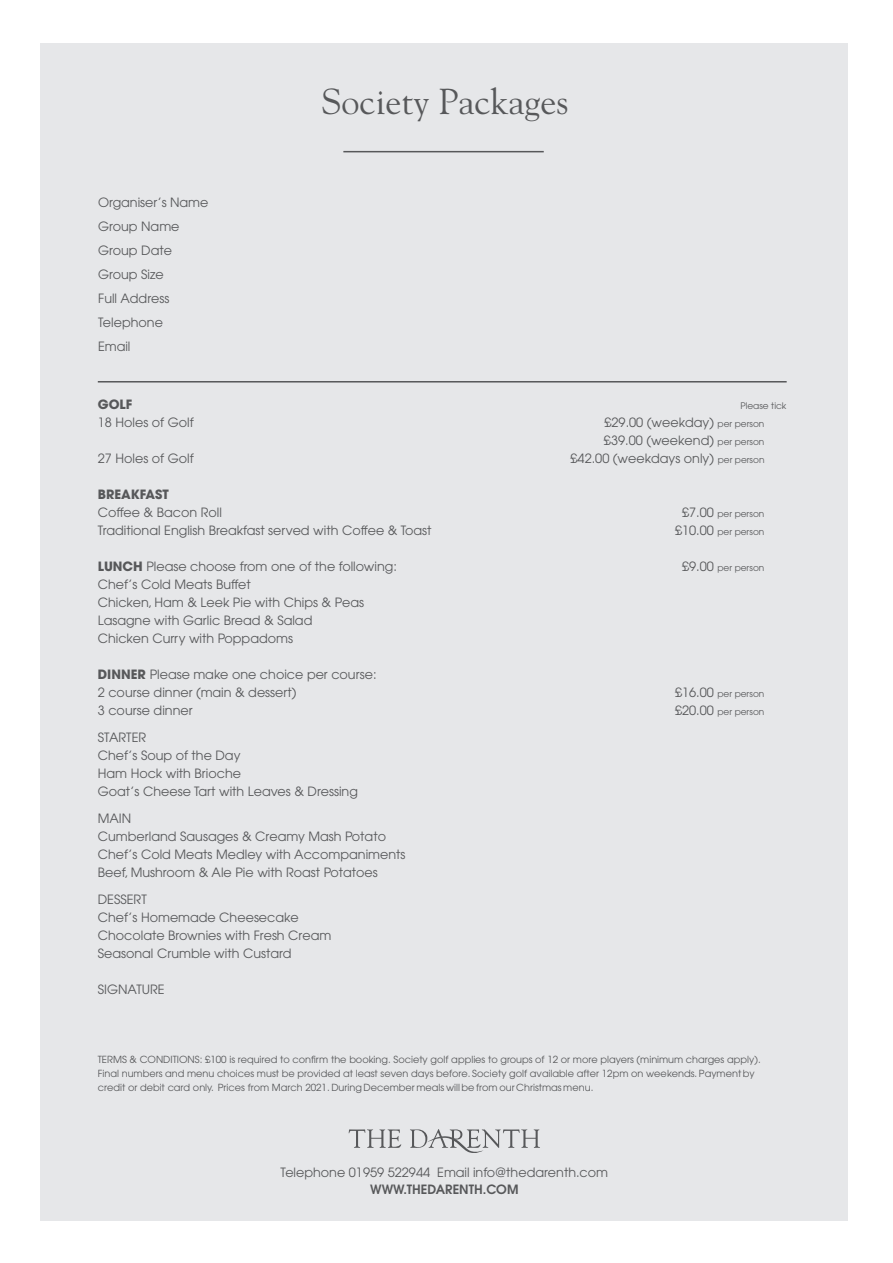
<style>
.page{position:relative;width:893px;height:1263px;background:#fff}
.page>*{position:absolute;margin:0;border:0;box-sizing:border-box;transform-origin:0 0}
.t1{font:36px "Goudy";color:#57585a}
.t2{font:12.75px/18px "Avant Garde";color:#57585a}
.t3{font:600 12.75px "Avant Garde";color:#57585a}
.t4{font:700 12.75px "Avant Garde";color:#57585a}
.t5{font:9.75px/14.2px "Avant Garde";color:#57585a}
.t6{font:9px "Avant Garde";color:#57585a}
.s1{font-size:9px}
.s2{font-size:12.75px}
.s3{font-weight:700}
</style>
<div class="page">
<div style="left:40px;top:43px;width:808px;height:1177px;background:#e6e7e9"></div>
<hr style="left:98px;top:381px;width:689px;height:1px;background:#57585a">
<svg style="left:349px;top:1129px;width:52px;height:19px"></svg>
<svg style="left:410px;top:1129px;width:130px;height:24px"></svg>
<hr style="left:343px;top:151px;width:201px;height:1px;background:#57585a">
<p class="t2" style="left:98px;top:190px;width:112px;line-height:24px">Organiser’s Name<br>Group Name<br>Group Date<br>Group Size<br>Full Address<br>Telephone<br>Email</p>
<h1 class="t1" style="left:321px;top:79px;width:248px">Society Packages</h1>
<p class="t4" style="left:98px;top:396px;width:36px">GOLF</p>
<p class="t6" style="left:740px;top:401px;width:48px">Please tick</p>
<p class="t2" style="left:98px;top:413px;width:97px">18 Holes of Golf</p>
<p class="t2" style="left:98px;top:449px;width:97px">27 Holes of Golf</p>
<p class="t2" style="left:570px;top:413px;width:195px;text-align:right">£29.00 (weekday) <span class="s1">per person </span>£39.00 (weekend) <span class="s1">per person </span>£42.00 (weekdays only) <span class="s1">per person</span></p>
<p class="t4" style="left:98px;top:486px;width:73px">BREAKFAST</p>
<p class="t2" style="left:98px;top:503px;width:126px">Coffee &amp; Bacon Roll</p>
<p class="t6" style="left:682px;top:509px;width:84px"><span class="s2">£7.00</span> per person</p>
<p class="t2" style="left:98px;top:521px;width:335px">Traditional English Breakfast served with Coffee &amp; Toast</p>
<p class="t6" style="left:675px;top:527px;width:91px"><span class="s2">£10.00</span> per person</p>
<p class="t2" style="left:98px;top:557px;width:301px"><span class="s3">LUNCH</span> Please choose from one of the following:</p>
<p class="t6" style="left:682px;top:563px;width:84px"><span class="s2">£9.00</span> per person</p>
<p class="t2" style="left:98px;top:575px;width:268px">Chef’s Cold Meats Buffet<br>Chicken, Ham &amp; Leek Pie with Chips &amp; Peas<br>Lasagne with Garlic Bread &amp; Salad<br>Chicken Curry with Poppadoms</p>
<p class="t2" style="left:98px;top:665px;width:280px"><span class="s3">DINNER</span> Please make one choice per course:<br>2 course dinner (main &amp; dessert)</p>
<p class="t6" style="left:675px;top:689px;width:91px"><span class="s2">£16.00</span> per person</p>
<p class="t2" style="left:98px;top:701px;width:96px">3 course dinner</p>
<p class="t6" style="left:675px;top:707px;width:91px"><span class="s2">£20.00</span> per person</p>
<p class="t2" style="left:98px;top:728px;width:262px">STARTER<br>Chef’s Soup of the Day<br>Ham Hock with Brioche<br>Goat’s Cheese Tart with Leaves &amp; Dressing</p>
<p class="t2" style="left:98px;top:809px;width:309px">MAIN<br>Cumberland Sausages &amp; Creamy Mash Potato Chef’s Cold Meats Medley with Accompaniments Beef, Mushroom &amp; Ale Pie with Roast Potatoes</p>
<p class="t2" style="left:98px;top:890px;width:235px">DESSERT<br>Chef’s Homemade Cheesecake<br>Chocolate Brownies with Fresh Cream<br>Seasonal Crumble with Custard</p>
<p class="t2" style="left:98px;top:980px;width:69px">SIGNATURE</p>
<p class="t5" style="left:98px;top:1052px;width:664px">TERMS &amp; CONDITIONS: £100 is required to confirm the booking. Society golf applies to groups of 12 or more players (minimum charges apply).<br>Final numbers and menu choices must be provided at least seven days before. Society golf available after 12pm on weekends. Payment by credit or debit card only. Prices from March 2021. During December meals will be from our Christmas menu.</p>
<p class="t2" style="left:281px;top:1164px;width:329px">Telephone 01959 522944 Email info@thedarenth.com</p>
<p class="t3" style="left:370px;top:1181px;width:150px">WWW.THEDARENTH.COM</p>
</div>
